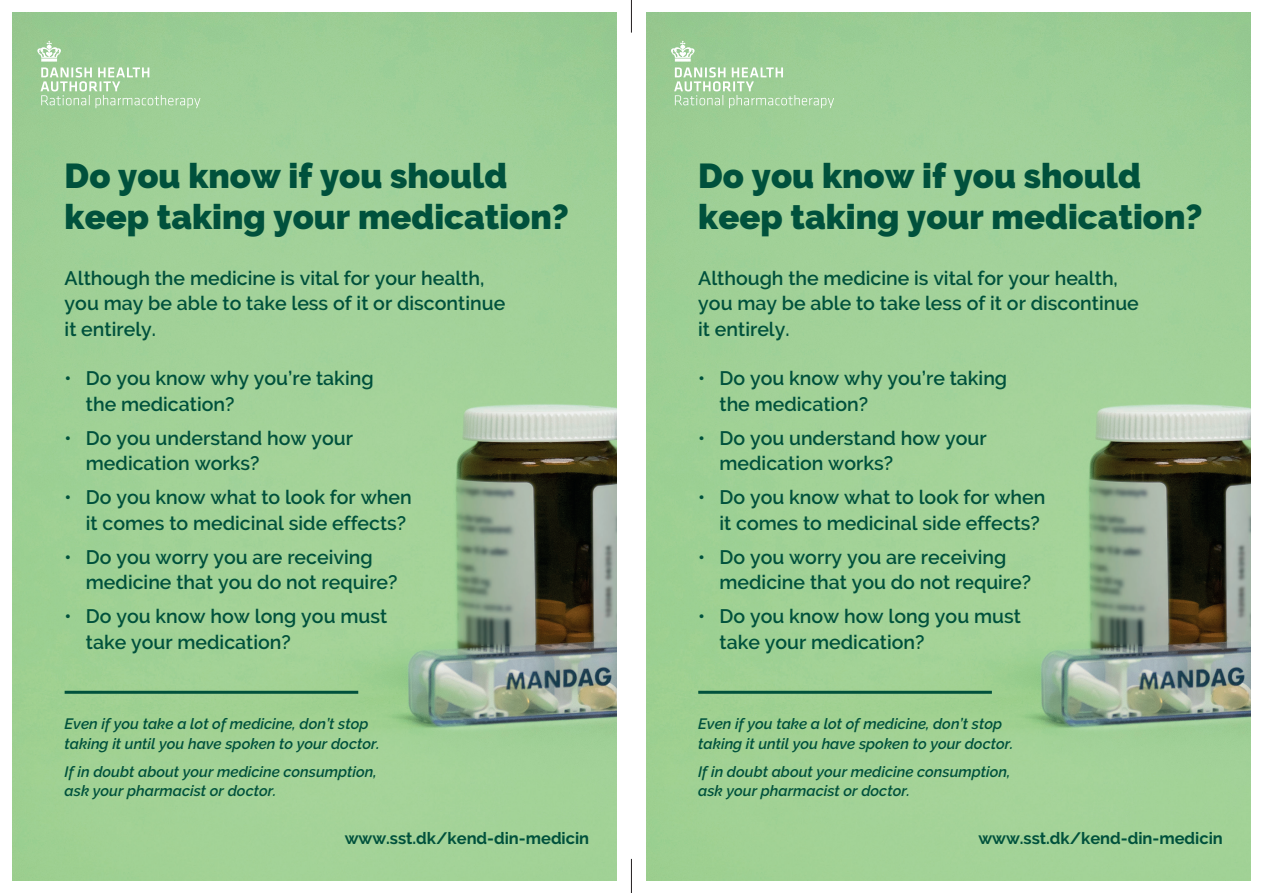
<style>
.page{position:relative;width:1263px;height:893px;background:#fff}
.page>*{position:absolute;margin:0;border:0;box-sizing:border-box;transform-origin:0 0}
.t1{font:900 34.5px/41.4px "Raleway";color:#00513c}
.t2{font:600 19.5px/25.5px "Raleway";color:#00513c}
.t3{font:700 16.5px "Raleway";color:#00513c}
.t4{font:italic 600 15px/19.5px "Raleway";color:#00513c}
</style>
<div class="page">
<img style="left:13px;top:13px;width:604px;height:867px">
<svg style="left:37px;top:41px;width:163px;height:67px;background:#a6d2a0"></svg>
<hr style="left:65px;top:691px;width:293px;height:3px;background:#00513c">
<img style="left:646px;top:13px;width:604px;height:867px">
<svg style="left:671px;top:41px;width:163px;height:67px;background:#a6d2a0"></svg>
<hr style="left:698px;top:691px;width:294px;height:3px;background:#00513c">
<hr style="left:631px;top:0;width:1px;height:33px;background:#231f20">
<hr style="left:631px;top:859px;width:1px;height:34px;background:#231f20">
<h1 class="t1" style="left:65px;top:155px;width:506px">Do you know if you should keep taking your medication?</h1>
<p class="t2" style="left:65px;top:265px;width:442px">Although the medicine is vital for your health, you may be able to take less of it or discontinue it entirely.</p>
<p class="t2" style="left:86px;top:366px;width:289px;text-indent:-21px">• Do you know why you’re taking the medication?</p>
<p class="t2" style="left:86px;top:425px;width:269px;text-indent:-21px">• Do you understand how your medication works?</p>
<p class="t2" style="left:65px;top:485px;width:349px;text-align:right">• Do you know what to look for when it comes to medicinal side effects?</p>
<p class="t2" style="left:86px;top:544px;width:313px;text-indent:-21px">• Do you worry you are receiving medicine that you do not require?</p>
<p class="t2" style="left:86px;top:604px;width:303px;text-indent:-21px">• Do you know how long you must take your medication?</p>
<p class="t4" style="left:65px;top:714px;width:317px">Even if you take a lot of medicine, don’t stop taking it until you have spoken to your doctor.</p>
<p class="t4" style="left:65px;top:762px;width:314px">If in doubt about your medicine consumption, ask your pharmacist or doctor.</p>
<p class="t3" style="left:345px;top:829px;width:246px">www.sst.dk/kend-din-medicin</p>
<h1 class="t1" style="left:698px;top:155px;width:506px">Do you know if you should keep taking your medication?</h1>
<p class="t2" style="left:698px;top:265px;width:442px">Although the medicine is vital for your health, you may be able to take less of it or discontinue it entirely.</p>
<p class="t2" style="left:719px;top:366px;width:289px;text-indent:-21px">• Do you know why you’re taking the medication?</p>
<p class="t2" style="left:719px;top:425px;width:269px;text-indent:-21px">• Do you understand how your medication works?</p>
<p class="t2" style="left:698px;top:485px;width:349px;text-align:right">• Do you know what to look for when it comes to medicinal side effects?</p>
<p class="t2" style="left:719px;top:544px;width:313px;text-indent:-21px">• Do you worry you are receiving medicine that you do not require?</p>
<p class="t2" style="left:719px;top:604px;width:303px;text-indent:-21px">• Do you know how long you must take your medication?</p>
<p class="t4" style="left:698px;top:714px;width:317px">Even if you take a lot of medicine, don’t stop taking it until you have spoken to your doctor.</p>
<p class="t4" style="left:698px;top:762px;width:314px">If in doubt about your medicine consumption, ask your pharmacist or doctor.</p>
<p class="t3" style="left:978px;top:829px;width:246px">www.sst.dk/kend-din-medicin</p>
</div>
